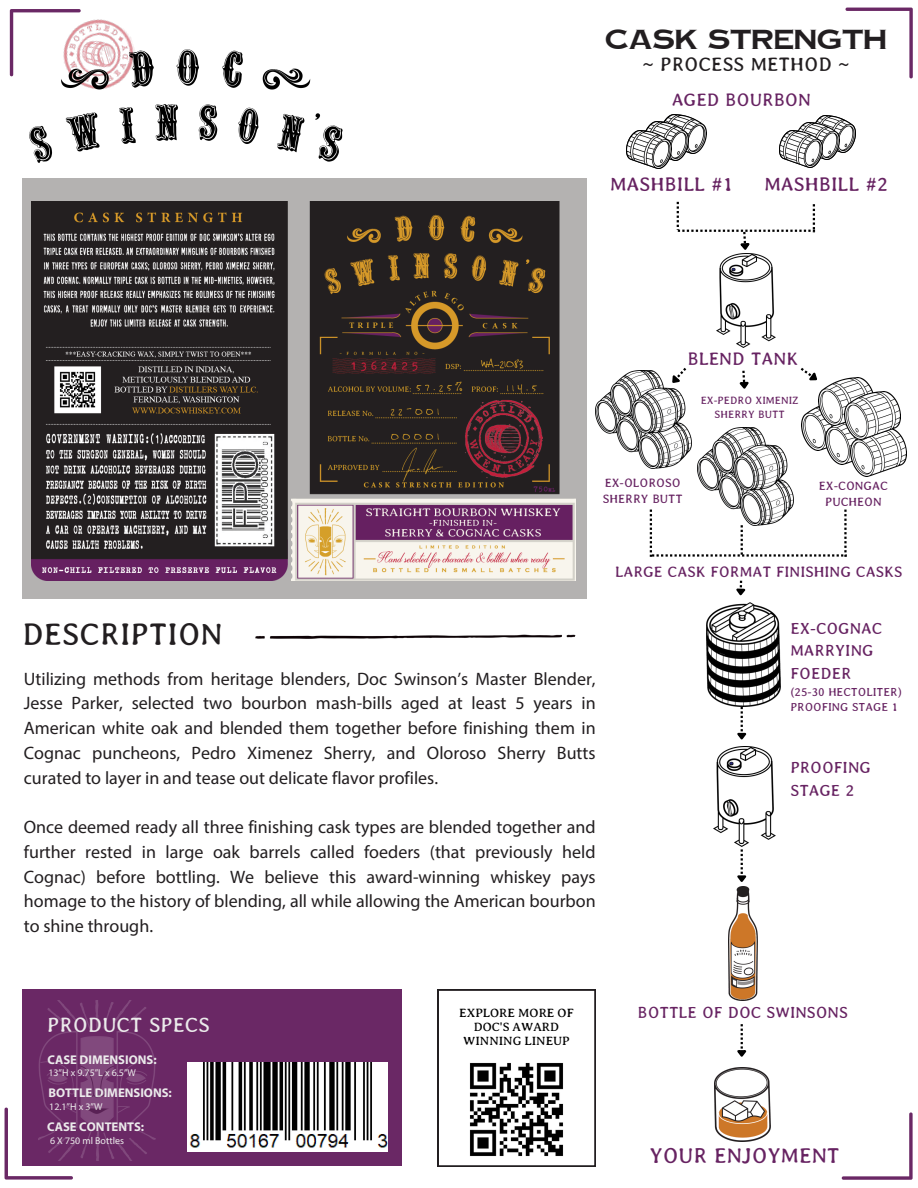
<style>
.page{position:relative;width:918px;height:1188px;background:#fff}
.page>*{position:absolute;margin:0;border:0;box-sizing:border-box;transform-origin:0 0}
.t1{font:31.2px "Averia";color:#221e20}
.t2{font:700 23.7px "Copperplate Gothic";color:#221e20}
.t3{font:21.6px "Averia";color:#672362}
.t4{font:20.7px "Averia";color:#ebeaeb}
.t5{font:19.65px "Averia";color:#662261}
.t6{font:19.5px "Averia";color:#221e20}
.t7{font:18.15px "Averia";color:#672362}
.t8{font:18px/24.8px "Myriad Pro";color:#221e20;text-align:justify}
.t9{font:18px "Averia";color:#672362}
.t10{font:16.2px/22.4px "Averia";color:#672362}
.t11{font:16.05px "Averia";color:#672362}
.t12{font:15.15px "Averia";color:#672362}
.t13{font:700 12.75px "Myriad Pro";color:#ebeaeb}
.t14{font:12.15px/14.2px "Averia Serif Libre";color:#000;text-align:center}
.t15{font:12.15px/16.2px "Averia";color:#672362;text-align:center}
.t16{font:11.7px/15.5px "Averia";color:#672362}
.t17{font:10.65px/14.2px "Averia";color:#672362;text-align:center}
.t18{font:9.9px "Myriad Pro";color:#ebeaeb}
</style>
<div class="page">
<svg style="left:846px;top:8px;width:67px;height:70px"></svg>
<svg style="left:10px;top:9px;width:41px;height:23px"></svg>
<svg style="left:842px;top:1112px;width:71px;height:68px"></svg>
<svg style="left:5px;top:1108px;width:68px;height:72px"></svg>
<div style="left:22px;top:179px;width:564px;height:420px;background:#b4b2b1"></div>
<img style="left:32px;top:202px;width:255px;height:378px">
<img style="left:292px;top:202px;width:283px;height:378px">
<img style="left:255px;top:634px;width:321px;height:5px">
<img style="left:51px;top:9px;width:75px;height:23px">
<img style="left:10px;top:32px;width:354px;height:147px">
<div style="left:22px;top:990px;width:380px;height:176px;background:#6a2865"></div>
<svg style="left:438px;top:990px;width:157px;height:176px"></svg>
<img style="left:458px;top:1055px;width:118px;height:107px">
<img style="left:187px;top:1063px;width:200px;height:89px">
<svg style="left:801px;top:368px;width:16px;height:13px"></svg>
<img style="left:812px;top:116px;width:43px;height:37px">
<img style="left:796px;top:123px;width:43px;height:37px">
<img style="left:779px;top:131px;width:43px;height:37px">
<svg style="left:737px;top:707px;width:10px;height:33px"></svg>
<img style="left:714px;top:747px;width:62px;height:100px">
<svg style="left:737px;top:1024px;width:10px;height:33px"></svg>
<img style="left:715px;top:1067px;width:56px;height:75px">
<img style="left:728px;top:887px;width:29px;height:114px">
<svg style="left:737px;top:849px;width:10px;height:33px"></svg>
<img style="left:661px;top:115px;width:45px;height:38px">
<img style="left:646px;top:122px;width:43px;height:38px">
<img style="left:626px;top:130px;width:45px;height:39px">
<svg style="left:739px;top:371px;width:10px;height:18px"></svg>
<img style="left:802px;top:406px;width:24px;height:44px">
<img style="left:826px;top:426px;width:24px;height:38px">
<img style="left:850px;top:435px;width:57px;height:42px">
<img style="left:818px;top:377px;width:55px;height:49px">
<img style="left:845px;top:391px;width:56px;height:49px">
<img style="left:717px;top:253px;width:58px;height:95px">
<svg style="left:650px;top:510px;width:197px;height:47px"></svg>
<svg style="left:736px;top:581px;width:10px;height:15px"></svg>
<img style="left:706px;top:602px;width:74px;height:105px">
<img style="left:596px;top:371px;width:95px;height:98px">
<img style="left:698px;top:427px;width:96px;height:98px">
<img style="left:39px;top:1000px;width:117px;height:161px">
<svg style="left:677px;top:202px;width:138px;height:48px"></svg>
<p class="t2" style="left:605px;top:21px;width:283px">CASK STRENGTH</p>
<p class="t6" style="left:643px;top:53px;width:209px">~ PROCESS METHOD ~</p>
<p class="t9" style="left:672px;top:90px;width:141px">AGED BOURBON</p>
<p class="t5" style="left:610px;top:173px;width:125px">MASHBILL #1</p>
<p class="t5" style="left:764px;top:173px;width:125px">MASHBILL #2</p>
<p class="t7" style="left:687px;top:349px;width:112px">BLEND TANK</p>
<p class="t17" style="left:701px;top:393px;width:99px">EX-PEDRO XIMENIZ<br>SHERRY BUTT</p>
<p class="t15" style="left:603px;top:474px;width:81px;text-align:left">EX-OLOROSO<br>SHERRY BUTT</p>
<p class="t15" style="left:819px;top:477px;width:71px">EX-CONGAC<br>PUCHEON</p>
<p class="t1" style="left:22px;top:617px;width:202px">DESCRIPTION</p>
<p class="t8" style="left:24px;top:668px;width:573px">Utilizing methods from heritage blenders, Doc Swinson’s Master Blender, Jesse Parker, selected two bourbon mash-bills aged at least 5 years in American white oak and blended them together before finishing them in Cognac puncheons, Pedro Ximenez Sherry, and Oloroso Sherry Butts curated to layer in and tease out delicate flavor profiles.</p>
<p class="t8" style="left:24px;top:816px;width:573px">Once deemed ready all three finishing cask types are blended together and further rested in large oak barrels called foeders (that previously held Cognac) before bottling. We believe this award-winning whiskey pays homage to the history of blending, all while allowing the American bourbon to shine through.</p>
<p class="t12" style="left:615px;top:563px;width:289px">LARGE CASK FORMAT FINISHING CASKS</p>
<p class="t10" style="left:790px;top:617px;width:93px">EX-COGNAC<br>MARRYING<br>FOEDER</p>
<p class="t16" style="left:790px;top:684px;width:113px">(25-30 HECTOLITER)<br>PROOFING STAGE 1</p>
<p class="t11" style="left:790px;top:759px;width:82px">PROOFING</p>
<p class="t11" style="left:790px;top:781px;width:66px">STAGE 2</p>
<p class="t4" style="left:47px;top:1014px;width:164px">PRODUCT SPECS</p>
<p class="t18" style="left:48px;top:1069px;width:89px">13”H x 9.75”L x 6.5”W</p>
<p class="t13" style="left:48px;top:1055px;width:111px">CASE DIMENSIONS:</p>
<p class="t18" style="left:49px;top:1102px;width:55px">12.1”H x 3”W</p>
<p class="t13" style="left:48px;top:1087px;width:125px">BOTTLE DIMENSIONS:</p>
<p class="t18" style="left:50px;top:1136px;width:75px">6 X 750 ml Bottles</p>
<p class="t13" style="left:47px;top:1121px;width:98px">CASE CONTENTS:</p>
<p class="t14" style="left:459px;top:1006px;width:116px">EXPLORE MORE OF</p>
<p class="t14" style="left:463px;top:1020px;width:108px">DOC'S AWARD<br>WINNING LINEUP</p>
<p class="t11" style="left:638px;top:1003px;width:212px">BOTTLE OF DOC SWINSONS</p>
<p class="t3" style="left:649px;top:1144px;width:192px">YOUR ENJOYMENT</p>
</div>
